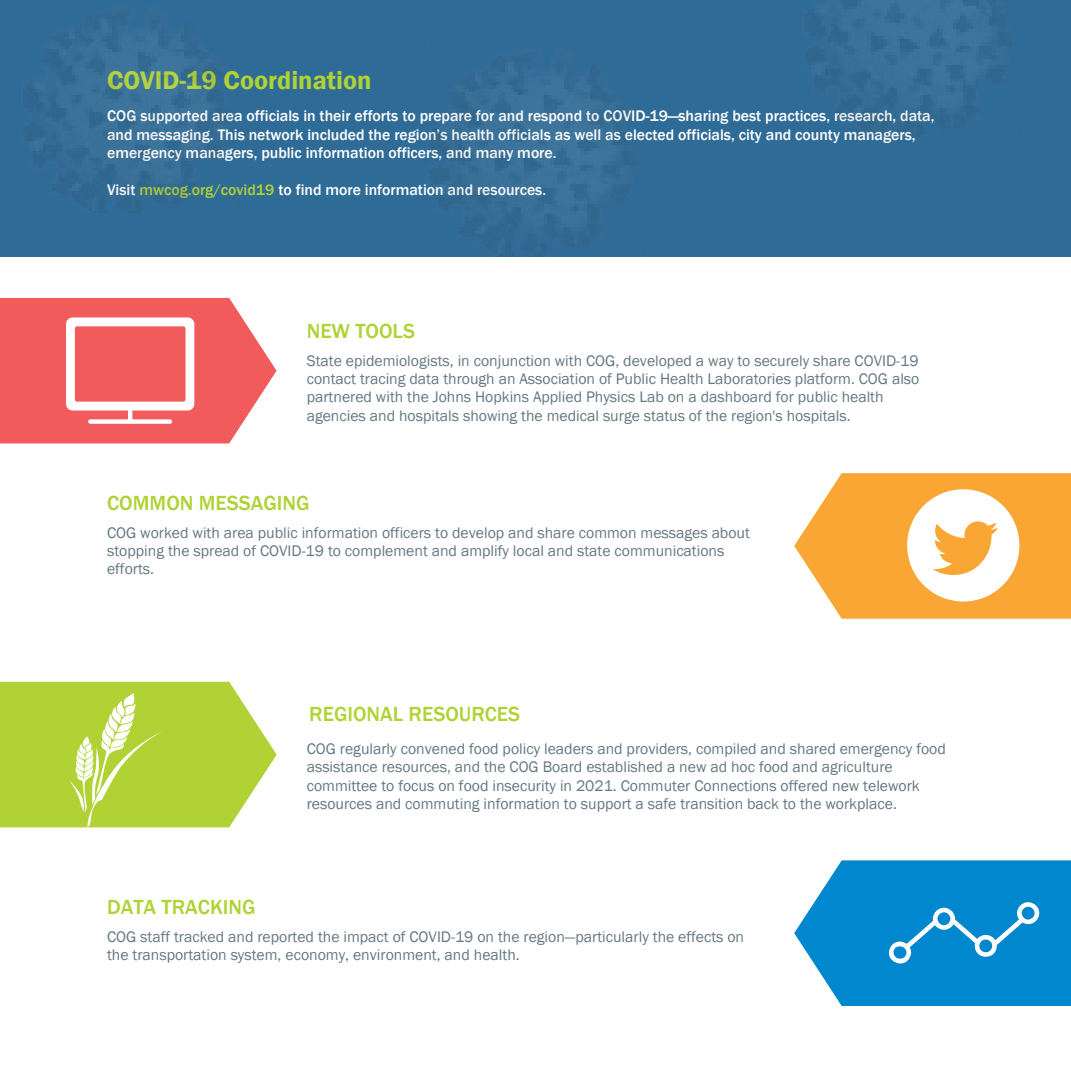
<style>
.page{position:relative;width:1071px;height:1071px;background:#fff}
.page>*{position:absolute;margin:0;border:0;box-sizing:border-box;transform-origin:0 0}
.t1{font:600 26.25px "Franklin Gothic";color:#b0d235}
.t2{font:500 21px "Franklin Gothic";color:#b0d235}
.t3{font:15.75px/18.4px "Franklin Gothic";color:#647883}
.t4{font:500 15.75px/18.4px "Franklin Gothic";color:#fff}
.s1{color:#b0d235}
</style>
<div class="page">
<div style="left:0;top:0;width:1071px;height:257px;background:#2f6b97"></div>
<svg style="left:794px;top:473px;width:277px;height:146px"></svg>
<svg style="left:794px;top:860px;width:277px;height:146px;background:#1f95d3"></svg>
<svg style="left:0;top:682px;width:277px;height:145px;background:#bbd851"></svg>
<svg style="left:0;top:298px;width:277px;height:145px"></svg>
<img style="left:33px;top:19px;width:177px;height:185px">
<img style="left:439px;top:62px;width:177px;height:185px">
<img style="left:815px;top:0;width:177px;height:128px">
<p class="t1" style="left:107px;top:65px;width:266px">COVID-19 Coordination</p>
<p class="t4" style="left:107px;top:107px;width:829px">COG supported area officials in their efforts to prepare for and respond to COVID-19—sharing best practices, research, data, and messaging. This network included the region’s health officials as well as elected officials, city and county managers, emergency managers, public information officers, and many more.</p>
<p class="t4" style="left:107px;top:180px;width:441px">Visit <span class="s1">mwcog.org/covid19</span> to find more information and resources.</p>
<p class="t2" style="left:307px;top:319px;width:110px">NEW TOOLS</p>
<p class="t3" style="left:307px;top:351px;width:614px">State epidemiologists, in conjunction with COG, developed a way to securely share COVID-19 contact tracing data through an Association of Public Health Laboratories platform. COG also partnered with the Johns Hopkins Applied Physics Lab on a dashboard for public health agencies and hospitals showing the medical surge status of the region's hospitals.</p>
<p class="t2" style="left:107px;top:491px;width:204px">COMMON MESSAGING</p>
<p class="t3" style="left:107px;top:523px;width:644px">COG worked with area public information officers to develop and share common messages about stopping the spread of COVID-19 to complement and amplify local and state communications efforts.</p>
<p class="t2" style="left:309px;top:702px;width:212px">REGIONAL RESOURCES</p>
<p class="t3" style="left:307px;top:739px;width:641px">COG regularly convened food policy leaders and providers, compiled and shared emergency food assistance resources, and the COG Board established a new ad hoc food and agriculture committee to focus on food insecurity in 2021. Commuter Connections offered new telework resources and commuting information to support a safe transition back to the workplace.</p>
<p class="t2" style="left:107px;top:895px;width:150px">DATA TRACKING</p>
<p class="t3" style="left:107px;top:927px;width:639px">COG staff tracked and reported the impact of COVID-19 on the region—particularly the effects on the transportation system, economy, environment, and health.</p>
</div>
